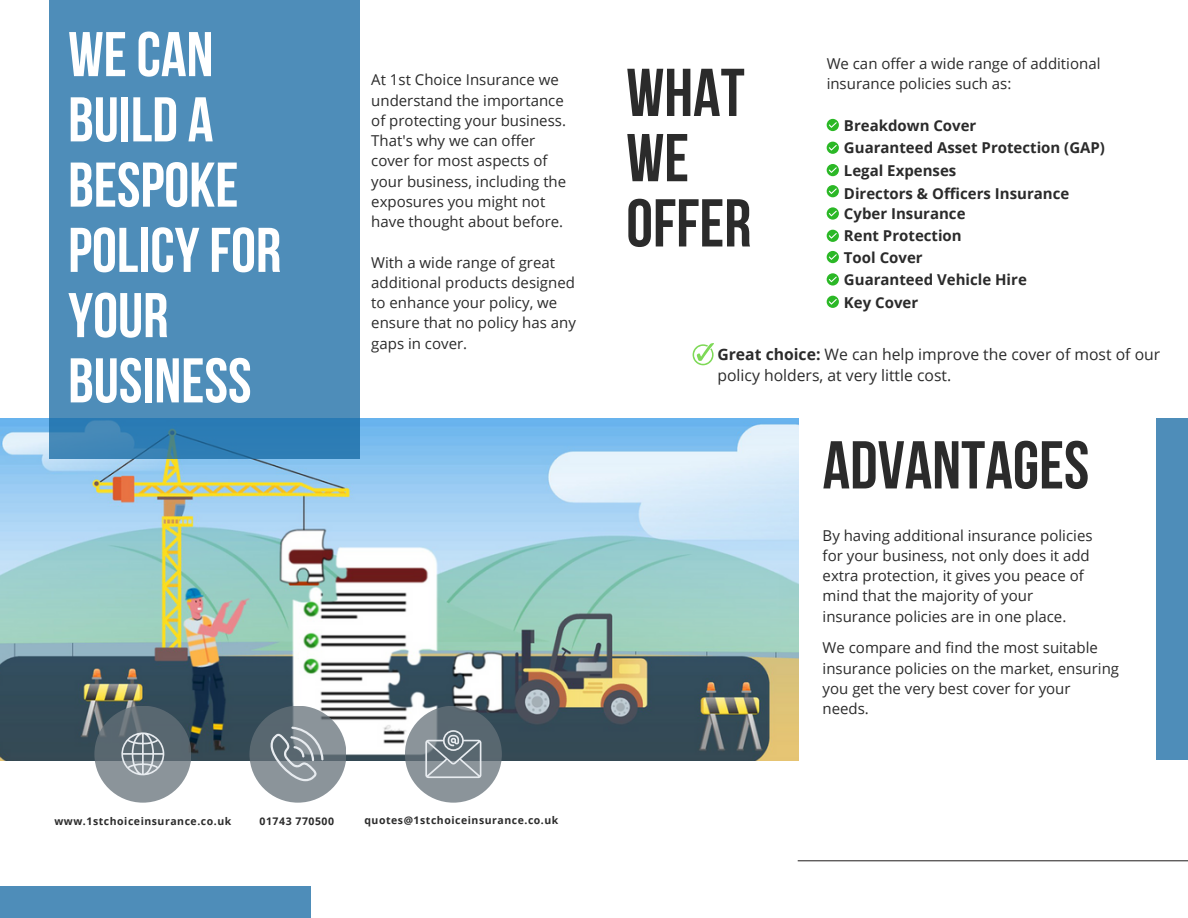
<style>
.page{position:relative;width:1188px;height:918px;background:#fff}
.page>*{position:absolute;margin:0;border:0;box-sizing:border-box;transform-origin:0 0}
.t1{font:67.5px/65.2px "Bebas Neue Cyrillic";color:#2b2b2b}
.t2{font:63px/65.2px "Bebas Neue Cyrillic";color:#fff}
.t3{font:15.75px/21.3px "Open Sans";color:#2b2b2b}
.t4{font:15px/20.2px "Open Sans";color:#2b2b2b}
.t5{font:700 15px "Open Sans";color:#2b2b2b}
.t6{font:700 10.5px "Open Sans";letter-spacing:.05em;color:#2b2b2b}
.s1{font-weight:700}
</style>
<div class="page">
<img style="left:0;top:419px;width:798px;height:342px">
<svg style="left:50px;top:0;width:310px;height:459px;background:#4b8bb8"></svg>
<svg style="left:94px;top:706px;width:97px;height:97px;background:#707c83"></svg>
<svg style="left:249px;top:706px;width:97px;height:97px;background:#7d878e"></svg>
<svg style="left:405px;top:706px;width:97px;height:97px;background:#79848b"></svg>
<hr style="left:798px;top:860px;width:390px;height:1px;background:#373434">
<div style="left:1156px;top:419px;width:32px;height:341px;background:#4e8db9"></div>
<svg style="left:121px;top:732px;width:44px;height:44px;background:#8e989e"></svg>
<svg style="left:270px;top:727px;width:54px;height:54px;background:#8d969d"></svg>
<svg style="left:425px;top:730px;width:56px;height:48px;background:#89949a"></svg>
<div style="left:0;top:886px;width:311px;height:32px;background:#4e8db9"></div>
<svg style="left:827px;top:119px;width:12px;height:12px"></svg>
<svg style="left:827px;top:142px;width:12px;height:12px"></svg>
<svg style="left:827px;top:164px;width:12px;height:12px"></svg>
<svg style="left:827px;top:185px;width:12px;height:12px"></svg>
<svg style="left:827px;top:207px;width:12px;height:13px"></svg>
<svg style="left:827px;top:230px;width:12px;height:12px"></svg>
<svg style="left:827px;top:251px;width:12px;height:12px"></svg>
<svg style="left:827px;top:273px;width:12px;height:13px"></svg>
<svg style="left:827px;top:296px;width:12px;height:12px"></svg>
<svg style="left:693px;top:343px;width:21px;height:22px"></svg>
<p class="t2" style="left:68px;top:28px;width:215px">WECAN<br>BUILD A<br>BESPOKE<br>POLICYFOR<br>YOUR<br>BUSINESS</p>
<p class="t4" style="left:371px;top:69px;width:196px">At 1st Choice Insurance we understand the importance of protecting your business.<br>That's why we can offer cover for most aspects of your business, including the exposures you might not have thought about before.</p>
<p class="t4" style="left:371px;top:252px;width:206px">With a wide range of great additional products designed to enhance your policy, we ensure that no policy has any gaps in cover.</p>
<p class="t6" style="left:54px;top:814px;width:178px">www.1stchoiceinsurance.co.uk</p>
<p class="t6" style="left:260px;top:814px;width:76px">01743 770500</p>
<p class="t6" style="left:364px;top:812px;width:196px">quotes@1stchoiceinsurance.co.uk</p>
<p class="t1" style="left:626px;top:66px;width:127px">WHAT<br>WE<br>OFFER</p>
<p class="t4" style="left:827px;top:53px;width:275px">We can offer a wide range of additional insurance policies such as:</p>
<p class="t5" style="left:844px;top:115px;width:134px">Breakdown Cover</p>
<p class="t5" style="left:844px;top:137px;width:263px">Guaranteed Asset Protection (GAP)</p>
<p class="t5" style="left:844px;top:160px;width:114px">Legal Expenses</p>
<p class="t5" style="left:844px;top:183px;width:227px">Directors &amp; Officers Insurance</p>
<p class="t5" style="left:844px;top:203px;width:123px">Cyber Insurance</p>
<p class="t5" style="left:844px;top:225px;width:119px">Rent Protection</p>
<p class="t5" style="left:844px;top:247px;width:80px">Tool Cover</p>
<p class="t5" style="left:844px;top:269px;width:184px">Guaranteed Vehicle Hire</p>
<p class="t5" style="left:844px;top:292px;width:76px">Key Cover</p>
<p class="t3" style="left:717px;top:343px;width:444px"><span class="s1">Great choice:</span> We can help improve the cover of most of our policy holders, at very little cost.</p>
<p class="t1" style="left:823px;top:439px;width:268px">ADVANTAGES</p>
<p class="t4" style="left:823px;top:525px;width:271px">By having additional insurance policies for your business, not only does it add extra protection, it gives you peace of mind that the majority of your insurance policies are in one place.</p>
<p class="t4" style="left:823px;top:637px;width:298px">We compare and find the most suitable insurance policies on the market, ensuring you get the very best cover for your needs.</p>
</div>
